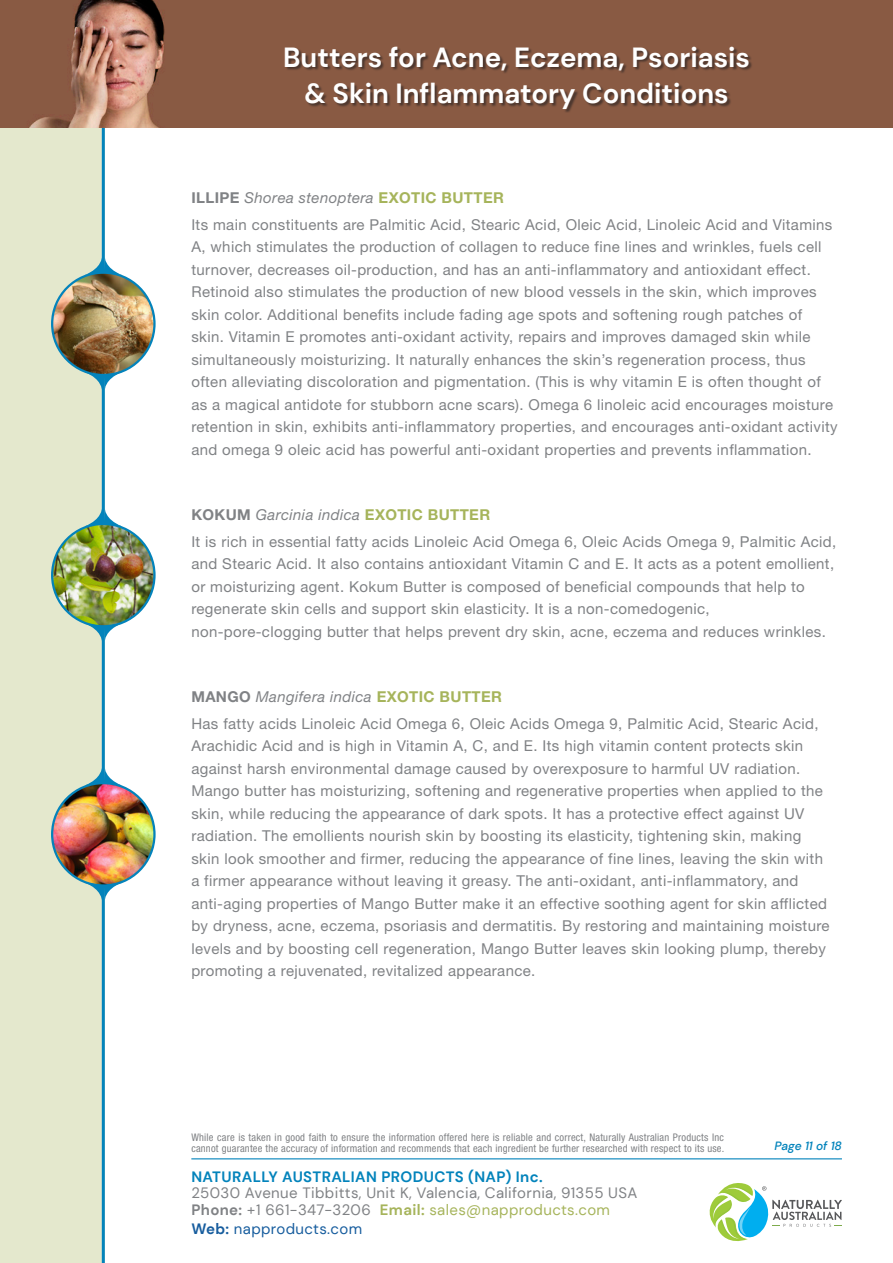
<style>
.page{position:relative;width:893px;height:1263px;background:#fff}
.page>*{position:absolute;margin:0;border:0;box-sizing:border-box;transform-origin:0 0}
.t1{font:700 27.6px/36.6px "DM Sans";color:#fff;text-align:center}
.t2{font:15px/22.5px "Helvetica Neue";letter-spacing:.025em;color:#808285}
.t3{font:15px/16.5px "DM Sans";letter-spacing:.025em;color:#808285}
.t4{font:italic 15px "Helvetica Neue";letter-spacing:.025em;color:#808285}
.t5{font:700 15px "DM Sans";letter-spacing:.025em;color:#0383bb}
.t6{font:15px "DM Sans";letter-spacing:.025em;color:#175d9e}
.t7{font:italic 500 12px "DM Sans";color:#0383bb}
.t8{font:condensed 10.5px/11.2px "Helvetica Neue";letter-spacing:.02em;color:#808285}
.s1{font-weight:700;font-style:normal}
.s2{font-weight:700;font-style:normal;color:#a6b45b}
.s3{font-weight:700}
.s4{font-weight:700;color:#a6b45b}
.s5{color:#a6b45b}
</style>
<div class="page">
<svg style="left:709px;top:1183px;width:133px;height:59px"></svg>
<hr style="left:191px;top:1158px;width:651px;height:1px;background:#0383bb">
<div style="left:0;top:0;width:105px;height:1263px;background:#e4e8cd"></div>
<hr style="left:102px;top:106px;width:3px;height:1157px;background:#0383bb">
<img style="left:52px;top:273px;width:102px;height:102px;border-radius:51px">
<svg style="left:85px;top:257px;width:37px;height:18px"></svg>
<svg style="left:85px;top:372px;width:37px;height:18px"></svg>
<img style="left:52px;top:524px;width:102px;height:102px;border-radius:51px">
<svg style="left:85px;top:508px;width:36px;height:18px"></svg>
<svg style="left:85px;top:623px;width:37px;height:18px"></svg>
<img style="left:52px;top:783px;width:102px;height:102px;border-radius:51px">
<svg style="left:86px;top:768px;width:35px;height:17px"></svg>
<svg style="left:85px;top:883px;width:37px;height:17px"></svg>
<img style="left:0;top:0;width:893px;height:128px">
<div style="left:286px;top:48px;width:467px;height:65px;background:#231f20;opacity:.6"></div>
<p class="t1" style="left:283px;top:39px;width:468px">Butters for Acne, Eczema, Psoriasis &amp; Skin Inflammatory Conditions</p>
<p class="t4" style="left:191px;top:189px;width:314px"><span class="s1">ILLIPE</span> Shorea stenoptera <span class="s2">EXOTIC BUTTER</span></p>
<p class="t2" style="left:191px;top:213px;width:648px">Its main constituents are Palmitic Acid, Stearic Acid, Oleic Acid, Linoleic Acid and Vitamins A, which stimulates the production of collagen to reduce fine lines and wrinkles, fuels cell turnover, decreases oil-production, and has an anti-inflammatory and antioxidant effect.<br>Retinoid also stimulates the production of new blood vessels in the skin, which improves skin color. Additional benefits include fading age spots and softening rough patches of skin. Vitamin E promotes anti-oxidant activity, repairs and improves damaged skin while simultaneously moisturizing. It naturally enhances the skin’s regeneration process, thus often alleviating discoloration and pigmentation. (This is why vitamin E is often thought of as a magical antidote for stubborn acne scars). Omega 6 linoleic acid encourages moisture retention in skin, exhibits anti-inflammatory properties, and encourages anti-oxidant activity and omega 9 oleic acid has powerful anti-oxidant properties and prevents inflammation.</p>
<p class="t4" style="left:191px;top:506px;width:300px"><span class="s1">KOKUM</span> Garcinia indica <span class="s2">EXOTIC BUTTER</span></p>
<p class="t2" style="left:191px;top:530px;width:647px">It is rich in essential fatty acids Linoleic Acid Omega 6, Oleic Acids Omega 9, Palmitic Acid, and Stearic Acid. It also contains antioxidant Vitamin C and E. It acts as a potent emollient, or moisturizing agent. Kokum Butter is composed of beneficial compounds that help to regenerate skin cells and support skin elasticity. It is a non-comedogenic, non-pore-clogging butter that helps prevent dry skin, acne, eczema and reduces wrinkles.</p>
<p class="t4" style="left:191px;top:687px;width:312px"><span class="s1">MANGO</span> Mangifera indica <span class="s2">EXOTIC BUTTER</span></p>
<p class="t2" style="left:191px;top:712px;width:640px">Has fatty acids Linoleic Acid Omega 6, Oleic Acids Omega 9, Palmitic Acid, Stearic Acid, Arachidic Acid and is high in Vitamin A, C, and E. Its high vitamin content protects skin against harsh environmental damage caused by overexposure to harmful UV radiation.<br>Mango butter has moisturizing, softening and regenerative properties when applied to the skin, while reducing the appearance of dark spots. It has a protective effect against UV radiation. The emollients nourish skin by boosting its elasticity, tightening skin, making skin look smoother and firmer, reducing the appearance of fine lines, leaving the skin with a firmer appearance without leaving it greasy. The anti-oxidant, anti-inflammatory, and anti-aging properties of Mango Butter make it an effective soothing agent for skin afflicted by dryness, acne, eczema, psoriasis and dermatitis. By restoring and maintaining moisture levels and by boosting cell regeneration, Mango Butter leaves skin looking plump, thereby promoting a rejuvenated, revitalized appearance.</p>
<p class="t8" style="left:191px;top:1132px;width:534px">While care is taken in good faith to ensure the information offered here is reliable and correct, Naturally Australian Products Inc cannot guarantee the accuracy of information and recommends that each ingredient be further researched with respect to its use.</p>
<p class="t5" style="left:191px;top:1167px;width:353px">NATURALLY AUSTRALIAN PRODUCTS (NAP) Inc.</p>
<p class="t3" style="left:191px;top:1185px;width:448px">25030 Avenue Tibbitts, Unit K, Valencia, California, 91355 USA<br><span class="s3">Phone:</span> +1 661-347-3206 <span class="s4">Email:</span> <span class="s5">sales@napproducts.com</span></p>
<p class="t6" style="left:191px;top:1220px;width:172px"><span class="s3">Web:</span> napproducts.com</p>
<p class="t7" style="left:774px;top:1138px;width:69px">Page 11 of 18</p>
</div>
